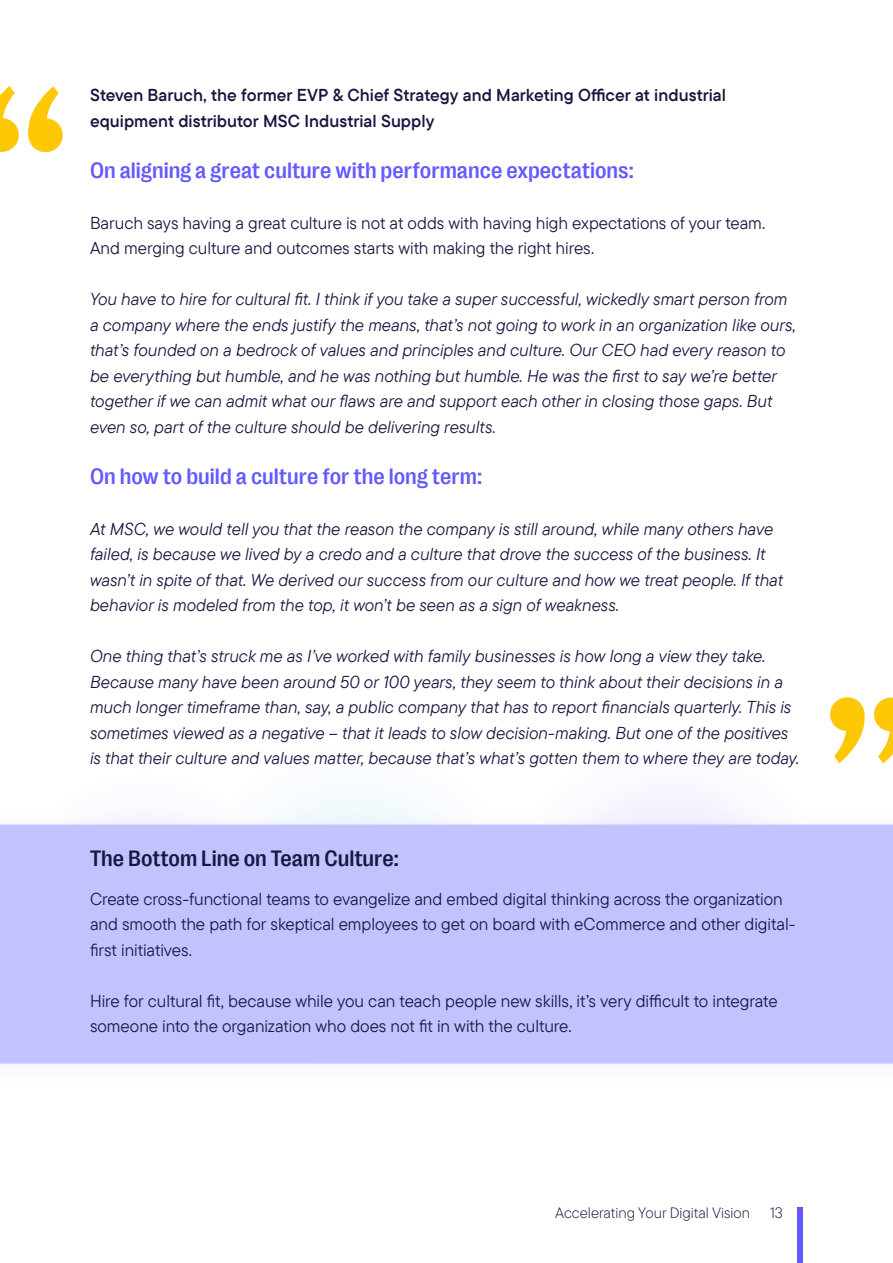
<style>
.page{position:relative;width:893px;height:1263px;background:#fff}
.page>*{position:absolute;margin:0;border:0;box-sizing:border-box;transform-origin:0 0}
.t1{font:500 22.5px "PP Right Grotesk";color:#6359ff}
.t2{font:500 22.5px "PP Right Grotesk";color:#191741}
.t3{font:italic 17.25px/25.5px "TT Commons Pro";letter-spacing:-.005em;color:#191741}
.t4{font:17.25px/25.5px "TT Commons Pro";letter-spacing:-.005em;color:#191741}
.t5{font:17.25px/25.5px "TT Commons Pro Db";color:#191741}
.t6{font:300 15px "TT Commons Pro";color:#191741}
</style>
<div class="page">
<div style="left:798px;top:1207px;width:5px;height:56px;background:#6359ff"></div>
<div style="left:0;top:809px;width:893px;height:279px;background:#6359ff;opacity:.08"></div>
<div style="left:0;top:824px;width:893px;height:239px;background:#c2c2ff"></div>
<svg style="left:0;top:86px;width:63px;height:66px"></svg>
<svg style="left:830px;top:697px;width:63px;height:66px"></svg>
<p class="t5" style="left:90px;top:82px;width:638px">Steven Baruch, the former EVP &amp; Chief Strategy and Marketing Officer at industrial equipment distributor MSC Industrial Supply</p>
<h1 class="t1" style="left:90px;top:158px;width:545px">On aligning a great culture with performance expectations:</h1>
<p class="t4" style="left:90px;top:210px;width:677px">Baruch says having a great culture is not at odds with having high expectations of your team.<br>And merging culture and outcomes starts with making the right hires.</p>
<p class="t3" style="left:90px;top:286px;width:708px">You have to hire for cultural fit. I think if you take a super successful, wickedly smart person from a company where the ends justify the means, that’s not going to work in an organization like ours, that’s founded on a bedrock of values and principles and culture. Our CEO had every reason to be everything but humble, and he was nothing but humble. He was the first to say we’re better together if we can admit what our flaws are and support each other in closing those gaps. But even so, part of the culture should be delivering results.</p>
<h1 class="t1" style="left:90px;top:464px;width:394px">On how to build a culture for the long term:</h1>
<p class="t3" style="left:90px;top:516px;width:695px">At MSC, we would tell you that the reason the company is still around, while many others have failed, is because we lived by a credo and a culture that drove the success of the business. It wasn’t in spite of that. We derived our success from our culture and how we treat people. If that behavior is modeled from the top, it won’t be seen as a sign of weakness.</p>
<p class="t3" style="left:90px;top:643px;width:711px">One thing that’s struck me as I’ve worked with family businesses is how long a view they take.<br>Because many have been around 50 or 100 years, they seem to think about their decisions in a much longer timeframe than, say, a public company that has to report financials quarterly. This is sometimes viewed as a negative – that it leads to slow decision-making. But one of the positives is that their culture and values matter, because that’s what’s gotten them to where they are today.</p>
<h1 class="t2" style="left:90px;top:846px;width:310px">The Bottom Line on Team Culture:</h1>
<p class="t4" style="left:90px;top:886px;width:707px">Create cross-functional teams to evangelize and embed digital thinking across the organization and smooth the path for skeptical employees to get on board with eCommerce and other digital&shy;first initiatives.</p>
<p class="t4" style="left:90px;top:988px;width:689px">Hire for cultural fit, because while you can teach people new skills, it’s very difficult to integrate someone into the organization who does not fit in with the culture.</p>
<p class="t6" style="left:555px;top:1202px;width:196px">Accelerating Your Digital Vision</p>
<p class="t6" style="left:770px;top:1202px;width:14px">13</p>
</div>
